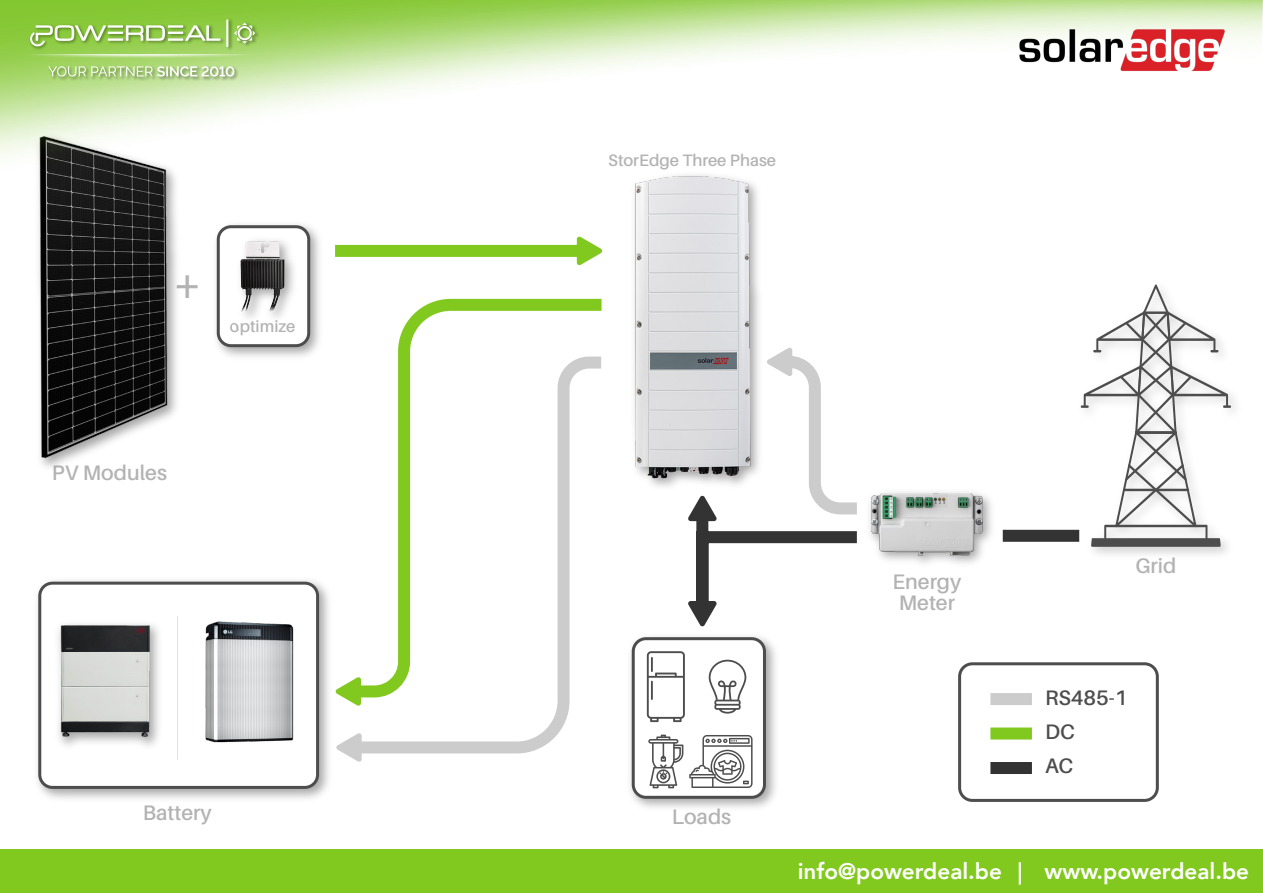
<style>
.page{position:relative;width:1263px;height:893px;background:#fff}
.page>*{position:absolute;margin:0;border:0;box-sizing:border-box;transform-origin:0 0}
.t1{font:600 48.45px "Aileron";color:#b3b3b3}
.t2{font:800 22.5px "Avenir";color:#fff}
.t3{font:600 21px/21px "Aileron";color:#b3b3b3}
.t4{font:600 21px/34.3px "Aileron";color:#4d4d4d}
.t5{font:600 16.5px "Aileron";color:#b3b3b3}
</style>
<div class="page">
<div style="left:958px;top:662px;width:201px;height:140px;border:3px solid #4d4d4d;border-radius:13px"></div>
<div style="left:0;top:849px;width:1263px;height:44px;background:#82c91f"></div>
<div style="left:990px;top:693px;width:42px;height:12px;background:#ccc"></div>
<div style="left:990px;top:727px;width:42px;height:12px;background:#82c91f"></div>
<div style="left:990px;top:762px;width:42px;height:12px;background:#333"></div>
<svg style="left:1081px;top:284px;width:150px;height:263px"></svg>
<img style="left:630px;top:636px;width:146px;height:172px">
<div style="left:633px;top:639px;width:131px;height:158px;background:#fff;border-radius:13px"></div>
<div style="left:632px;top:637px;width:134px;height:162px;border:3px solid #4d4d4d;border-radius:13px"></div>
<svg style="left:689px;top:735px;width:63px;height:53px"></svg>
<svg style="left:648px;top:735px;width:35px;height:53px"></svg>
<svg style="left:647px;top:651px;width:38px;height:71px"></svg>
<svg style="left:709px;top:660px;width:37px;height:54px"></svg>
<img style="left:632px;top:206px;width:124px;height:283px">
<img style="left:869px;top:495px;width:123px;height:53px">
<img style="left:871px;top:492px;width:111px;height:72px">
<img style="left:37px;top:580px;width:292px;height:219px">
<div style="left:40px;top:583px;width:278px;height:204px;background:#fff;border-radius:13px"></div>
<div style="left:38px;top:582px;width:281px;height:207px;border:3px solid #4d4d4d;border-radius:13px"></div>
<hr style="left:177px;top:616px;width:1px;height:144px;background:#3c3c3b">
<div style="left:1003px;top:530px;width:76px;height:12px;background:#333"></div>
<svg style="left:362px;top:703px;width:208px;height:51px"></svg>
<div style="left:335px;top:245px;width:256px;height:12px;background:#82c91f"></div>
<svg style="left:361px;top:298px;width:241px;height:405px"></svg>
<svg style="left:687px;top:347px;width:170px;height:280px"></svg>
<svg style="left:336px;top:733px;width:26px;height:29px"></svg>
<svg style="left:335px;top:677px;width:26px;height:29px"></svg>
<svg style="left:577px;top:236px;width:26px;height:30px"></svg>
<img style="left:40px;top:615px;width:119px;height:131px">
<img style="left:177px;top:618px;width:141px;height:128px">
<img style="left:248px;top:224px;width:72px;height:133px">
<div style="left:218px;top:227px;width:91px;height:119px;background:#fff;border-radius:13px"></div>
<div style="left:217px;top:225px;width:93px;height:122px;border:3px solid #4d4d4d;border-radius:13px"></div>
<img style="left:38px;top:206px;width:210px;height:257px">
<img style="left:232px;top:233px;width:62px;height:96px">
<img style="left:241px;top:241px;width:45px;height:70px">
<img style="left:0;top:0;width:1263px;height:206px">
<img style="left:46px;top:64px;width:194px;height:18px">
<svg style="left:48px;top:66px;width:186px;height:11px"></svg>
<img style="left:28px;top:17px;width:233px;height:36px">
<hr style="left:226px;top:19px;width:2px;height:28px;background:#fff">
<svg style="left:30px;top:25px;width:190px;height:22px"></svg>
<svg style="left:234px;top:23px;width:21px;height:21px"></svg>
<svg style="left:10px;top:54px;width:260px;height:6px"></svg>
<img style="left:1019px;top:0;width:206px;height:101px">
<h1 class="t1" style="left:173px;top:259px;width:31px">+</h1>
<p class="t5" style="left:230px;top:317px;width:67px">optimize</p>
<p class="t3" style="left:52px;top:463px;width:116px">PV Modules</p>
<p class="t3" style="left:143px;top:802px;width:71px">Battery</p>
<p class="t5" style="left:608px;top:151px;width:169px">StorEdge Three Phase</p>
<p class="t3" style="left:672px;top:806px;width:61px">Loads</p>
<p class="t3" style="left:892px;top:571px;width:70px">Energy<br>Meter</p>
<p class="t3" style="left:1135px;top:556px;width:43px">Grid</p>
<p class="t4" style="left:1045px;top:680px;width:84px">RS485-1<br>DC<br>AC</p>
<p class="t2" style="left:798px;top:853px;width:453px">info@powerdeal.be ︱ www.powerdeal.be</p>
</div>
